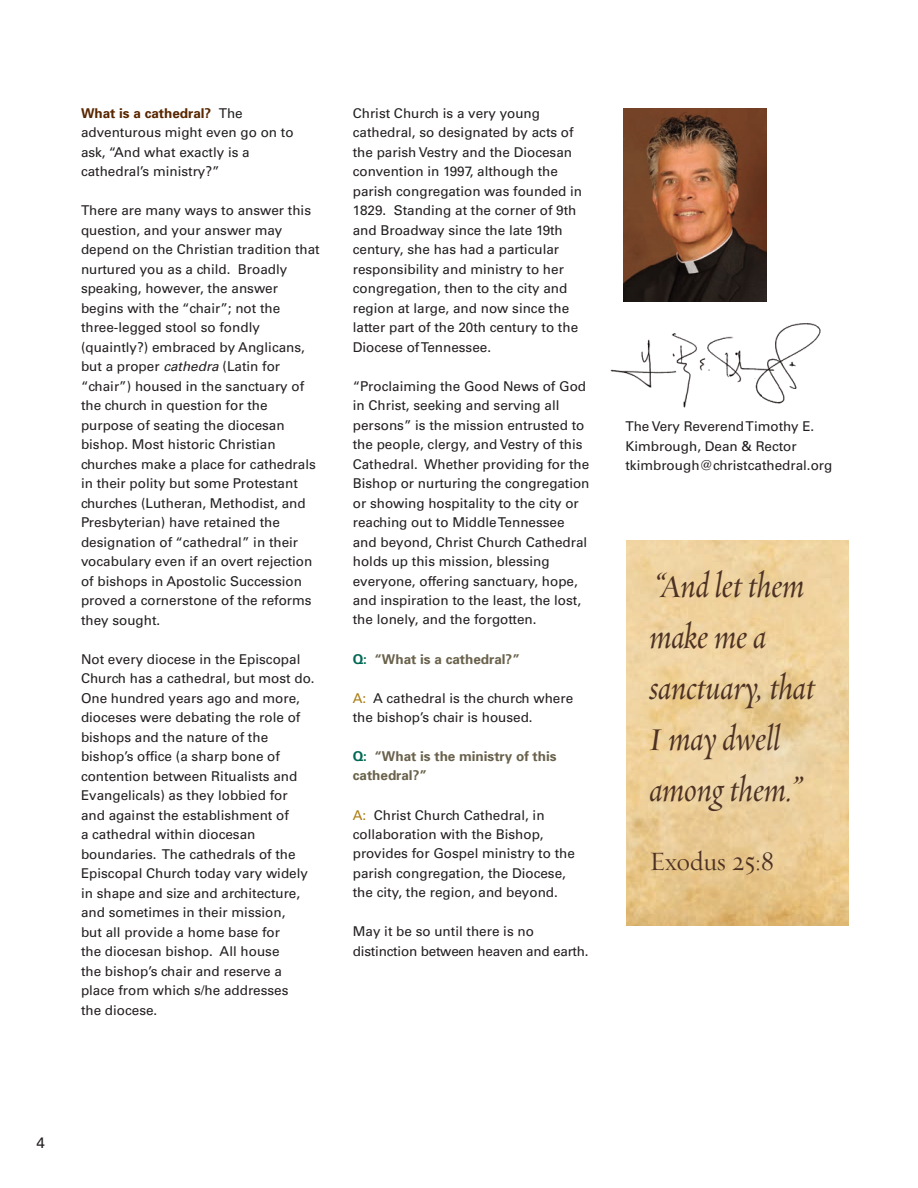
<style>
.page{position:relative;width:918px;height:1188px;background:#fff}
.page>*{position:absolute;margin:0;border:0;box-sizing:border-box;transform-origin:0 0}
.t1{font:36px/51px "Requiem Display HTF Italic";color:#4d3224}
.t2{font:27px "Requiem Display HTF Roman";color:#4d3224}
.t3{font:15px "Univers LT";color:#231f20}
.t4{font:13.5px/19.5px "Univers LT";color:#231f20}
.t5{font:700 13.5px/19.5px "Univers";color:#6a624c}
.t6{font:700 13.5px "Univers";color:#592700}
.s1{font-family:"Univers LT";font-weight:400;color:#231f20}
.s2{font-style:italic}
.s3{color:#006954}
.s4{color:#ab7c11}
</style>
<div class="page">
<img style="left:610px;top:323px;width:211px;height:85px">
<img style="left:623px;top:108px;width:144px;height:193px">
<img style="left:626px;top:540px;width:223px;height:385px">
<p class="t6" style="left:81px;top:108px;width:163px">What is a cathedral? <span class="s1">The</span></p>
<p class="t4" style="left:81px;top:124px;width:214px">adventurous might even go on to ask, “And what exactly is a cathedral’s ministry?”</p>
<p class="t4" style="left:81px;top:202px;width:240px">There are many ways to answer this question, and your answer may depend on the Christian tradition that nurtured you as a child. Broadly speaking, however, the answer begins with the “chair”; not the three-legged stool so fondly (quaintly?) embraced by Anglicans, but a proper <span class="s2">cathedra</span>(Latin for “chair”) housed in the sanctuary of the church in question for the purpose of seating the diocesan bishop. Most historic Christian churches make a place for cathedrals in their polity but some Protestant churches (Lutheran, Methodist, and<br>Presbyterian) have retained the designation of “cathedral” in their vocabulary even if an overt rejection of bishops in Apostolic Succession proved a cornerstone of the reforms they sought.</p>
<p class="t4" style="left:81px;top:650px;width:235px">Not every diocese in the Episcopal<br>Church has a cathedral, but most do.<br>One hundred years ago and more, dioceses were debating the role of bishops and the nature of the bishop’s office (a sharp bone of contention between Ritualists and<br>Evangelicals) as they lobbied for and against the establishment of<br>a cathedral within diocesan boundaries. The cathedrals of the<br>Episcopal Church today vary widely in shape and size and architecture, and sometimes in their mission,<br>but all provide a home base for<br>the diocesan bishop. All house<br>the bishop’s chair and reserve a place from which s/he addresses<br>the diocese.</p>
<p class="t4" style="left:353px;top:104px;width:231px">Christ Church is a very young cathedral, so designated by acts of the parish Vestry and the Diocesan convention in 1997, although the parish congregation was founded in<br>1829. Standing at the corner of 9th and Broadway since the late 19th century, she has had a particular responsibility and ministry to her congregation, then to the city and region at large, and now since the latter part of the 20th century to the<br>Diocese of Tennessee.</p>
<p class="t4" style="left:353px;top:377px;width:238px">“Proclaiming the Good News of God in Christ, seeking and serving all persons” is the mission entrusted to the people, clergy, and Vestry of this Cathedral. Whether providing for the Bishop or nurturing the congregation or showing hospitality to the city or reaching out to Middle Tennessee and beyond, Christ Church Cathedral holds up this mission, blessing everyone, offering sanctuary, hope, and inspiration to the least, the lost, the lonely, and the forgotten.</p>
<p class="t5" style="left:353px;top:650px;width:169px"><span class="s3">Q:</span> “What is a cathedral?”</p>
<p class="t4" style="left:353px;top:689px;width:222px"><span class="s4">A:</span> A cathedral is the church where the bishop’s chair is housed.</p>
<p class="t5" style="left:353px;top:748px;width:205px"><span class="s3">Q:</span> “What is the ministry of this cathedral?”</p>
<p class="t4" style="left:353px;top:806px;width:224px"><span class="s4">A:</span> Christ Church Cathedral, in collaboration with the Bishop, provides for Gospel ministry to the parish congregation, the Diocese, the city, the region, and beyond.</p>
<p class="t4" style="left:353px;top:923px;width:237px">May it be so until there is no distinction between heaven and earth.</p>
<p class="t4" style="left:625px;top:418px;width:209px">The Very Reverend Timothy E.<br>Kimbrough, Dean &amp; Rector tkimbrough@christcathedral.org</p>
<h1 class="t1" style="left:649px;top:560px;width:167px">“And let them make me a sanctuary, that<br>I may dwell among them.”</h1>
<h2 class="t2" style="left:649px;top:845px;width:126px">Exodus 25:8</h2>
<p class="t3" style="left:37px;top:1137px;width:10px">4</p>
</div>
